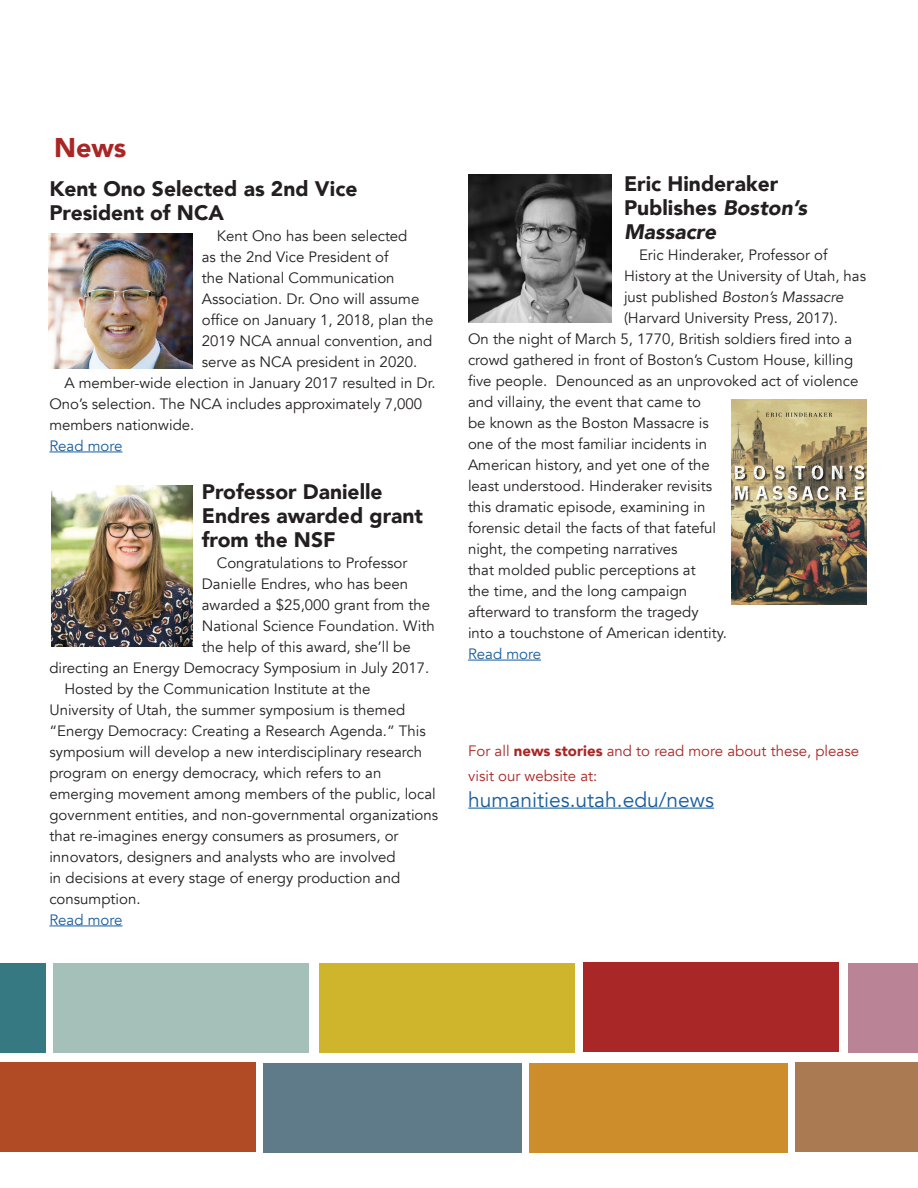
<style>
.page{position:relative;width:918px;height:1188px;background:#fff}
.page>*{position:absolute;margin:0;border:0;box-sizing:border-box;transform-origin:0 0}
.t1{font:900 27px "Avenir";color:#aa2625}
.t2{font:900 21px/24px "Avenir";color:#231f20}
.t3{font:21px "Avenir";color:#175d9e}
.t4{font:15px/21px "Avenir";color:#231f20}
.t5{font:15px/25.2px "Avenir";color:#aa2625}
.t6{font:italic 15px "Avenir";color:#231f20}
.t7{font:15px "Avenir";color:#175d9e}
.s1{font-style:italic}
.s2{font-style:normal}
.s3{font-weight:900}
</style>
<div class="page">
<hr style="left:49px;top:452px;width:73px;height:1px;background:#175d9e">
<hr style="left:49px;top:926px;width:73px;height:1px;background:#175d9e">
<hr style="left:468px;top:808px;width:246px;height:1px;background:#175d9e">
<hr style="left:468px;top:660px;width:73px;height:1px;background:#175d9e">
<div style="left:795px;top:1062px;width:123px;height:90px;background:#aa7b53"></div>
<div style="left:849px;top:963px;width:69px;height:89px;background:#ba8396"></div>
<div style="left:0;top:1062px;width:256px;height:90px;background:#b04b25"></div>
<div style="left:264px;top:1063px;width:258px;height:89px;background:#5f7a88"></div>
<div style="left:529px;top:1064px;width:258px;height:89px;background:#cd8d2a"></div>
<div style="left:0;top:963px;width:46px;height:89px;background:#377983"></div>
<div style="left:53px;top:963px;width:256px;height:89px;background:#a5bfb9"></div>
<div style="left:320px;top:963px;width:255px;height:89px;background:#ceb52c"></div>
<div style="left:583px;top:963px;width:256px;height:89px;background:#aa2727"></div>
<img style="left:468px;top:175px;width:144px;height:147px">
<img style="left:731px;top:400px;width:135px;height:205px">
<img style="left:49px;top:233px;width:144px;height:136px">
<img style="left:51px;top:485px;width:142px;height:161px">
<p class="t1" style="left:54px;top:125px;width:74px">News</p>
<p class="t2" style="left:49px;top:176px;width:310px">Kent Ono Selected as 2nd Vice<br>President of NCA</p>
<p class="t4" style="left:202px;top:225px;width:233px;text-indent:15px">Kent Ono has been selected<br>as the 2nd Vice President of<br>the National Communication<br>Association. Dr. Ono will assume office on January 1, 2018, plan the<br>2019 NCA annual convention, and serve as NCA president in 2020.</p>
<p class="t4" style="left:49px;top:372px;width:388px;text-indent:15px">A member-wide election in January 2017 resulted in Dr.<br>Ono’s selection. The NCA includes approximately 7,000 members nationwide.</p>
<p class="t7" style="left:49px;top:437px;width:75px">Read more</p>
<p class="t2" style="left:202px;top:479px;width:223px">Professor Danielle<br>Endres awarded grant from the NSF</p>
<p class="t4" style="left:217px;top:552px;width:192px">Congratulations to Professor</p>
<p class="t4" style="left:202px;top:573px;width:208px">Danielle Endres, who has been</p>
<p class="t4" style="left:202px;top:594px;width:230px">awarded a $25,000 grant from the</p>
<p class="t4" style="left:202px;top:615px;width:234px">National Science Foundation. With</p>
<p class="t4" style="left:202px;top:636px;width:210px">the help of this award, she’ll be</p>
<p class="t4" style="left:49px;top:657px;width:382px">directing an Energy Democracy Symposium in July 2017.</p>
<p class="t4" style="left:49px;top:678px;width:390px;text-indent:15px">Hosted by the Communication Institute at the University of Utah, the summer symposium is themed “Energy Democracy: Creating a Research Agenda.” This symposium will develop a new interdisciplinary research program on energy democracy, which refers to an emerging movement among members of the public, local government entities, and non-governmental organizations that re-imagines energy consumers as prosumers, or innovators, designers and analysts who are involved<br>in decisions at every stage of energy production and consumption.</p>
<p class="t7" style="left:49px;top:911px;width:75px">Read more</p>
<p class="t2" style="left:624px;top:171px;width:185px">Eric Hinderaker<br>Publishes <span class="s1">Boston’s<br>Massacre</span></p>
<p class="t4" style="left:639px;top:245px;width:190px">Eric Hinderaker, Professor of</p>
<p class="t4" style="left:624px;top:266px;width:244px">History at the University of Utah, has</p>
<p class="t6" style="left:624px;top:288px;width:221px"><span class="s2">just published</span> Boston’s Massacre</p>
<p class="t4" style="left:624px;top:308px;width:215px">(Harvard University Press, 2017).</p>
<p class="t4" style="left:468px;top:329px;width:386px">On the night of March 5, 1770, British soldiers fired into a</p>
<p class="t4" style="left:468px;top:350px;width:387px">crowd gathered in front of Boston’s Custom House, killing</p>
<p class="t4" style="left:468px;top:371px;width:392px">five people. Denounced as an unprovoked act of violence</p>
<p class="t4" style="left:468px;top:392px;width:235px">and villainy, the event that came to</p>
<p class="t4" style="left:468px;top:413px;width:242px">be known as the Boston Massacre is</p>
<p class="t4" style="left:468px;top:434px;width:241px">one of the most familiar incidents in</p>
<p class="t4" style="left:468px;top:455px;width:243px">American history, and yet one of the</p>
<p class="t4" style="left:468px;top:476px;width:246px">least understood. Hinderaker revisits</p>
<p class="t4" style="left:468px;top:497px;width:239px">this dramatic episode, examining in</p>
<p class="t4" style="left:468px;top:518px;width:250px">forensic detail the facts of that fateful</p>
<p class="t4" style="left:468px;top:539px;width:211px">night, the competing narratives</p>
<p class="t4" style="left:468px;top:560px;width:229px">that molded public perceptions at</p>
<p class="t4" style="left:468px;top:581px;width:221px">the time, and the long campaign</p>
<p class="t4" style="left:468px;top:602px;width:232px">afterward to transform the tragedy</p>
<p class="t4" style="left:468px;top:623px;width:260px">into a touchstone of American identity.</p>
<p class="t7" style="left:468px;top:645px;width:75px">Read more</p>
<p class="t5" style="left:468px;top:739px;width:392px">For all <span class="s3">news stories</span> and to read more about these, please visit our website at:</p>
<p class="t3" style="left:468px;top:787px;width:247px">humanities.utah.edu/news</p>
</div>
